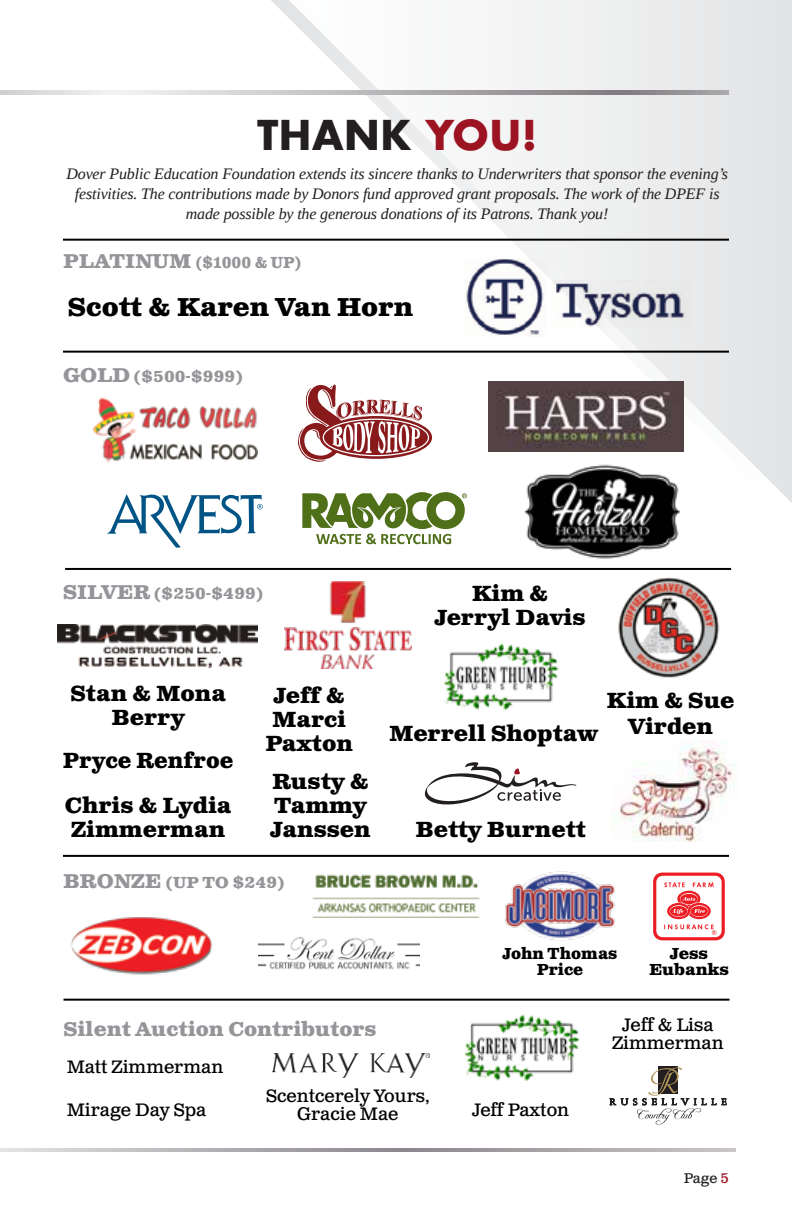
<style>
.page{position:relative;width:792px;height:1224px;background:#fff}
.page>*{position:absolute;margin:0;border:0;box-sizing:border-box;transform-origin:0 0}
.t1{font:700 40px "Futura";color:#231f20}
.t2{font:700 26px "Clarendon Text Pro";color:#000}
.t3{font:700 22px/24px "Clarendon Text Pro";color:#000;text-align:center}
.t4{font:700 22px "Clarendon Text Pro";color:#000;scale:.95 1}
.t5{font:700 20px "Clarendon Text Pro";color:#939598}
.t6{font:18px/18px "Clarendon Text Pro";color:#000;text-align:center}
.t7{font:italic 16px/20px "Liberation Serif";letter-spacing:-.01em;color:#231f20;text-align:center}
.t8{font:700 16px "Clarendon Text Pro";color:#939598}
.t9{font:700 16px "Clarendon Text Pro";color:#939598;scale:.92 1}
.t10{font:700 16px/16px "Clarendon Text Pro";color:#000;text-align:center;scale:.96 1}
.t11{font:700 16px/16px "Clarendon Text Pro";color:#000;text-align:center}
.t12{font:14px "Clarendon Text Pro";color:#231f20}
.s1{color:#9c1421}
.s2{font-size:20px}
</style>
<div class="page">
<svg style="left:271px;top:0;width:521px;height:503px"></svg>
<svg style="left:0;top:90px;width:729px;height:4px;background:#bbb8bb"></svg>
<svg style="left:0;top:1148px;width:735px;height:4px;background:#b1adb1"></svg>
<hr style="left:63px;top:239px;width:666px;height:2px;background:#000">
<hr style="left:63px;top:351px;width:666px;height:2px;background:#000">
<hr style="left:65px;top:568px;width:666px;height:2px;background:#000">
<hr style="left:63px;top:855px;width:666px;height:2px;background:#000">
<img style="left:488px;top:382px;width:196px;height:69px">
<svg style="left:107px;top:494px;width:156px;height:54px"></svg>
<img style="left:58px;top:624px;width:200px;height:43px">
<img style="left:284px;top:582px;width:127px;height:86px">
<svg style="left:425px;top:762px;width:151px;height:43px"></svg>
<img style="left:612px;top:741px;width:125px;height:100px">
<img style="left:92px;top:397px;width:166px;height:65px">
<svg style="left:295px;top:384px;width:127px;height:80px"></svg>
<img style="left:258px;top:936px;width:162px;height:34px">
<img style="left:312px;top:874px;width:169px;height:44px">
<img style="left:70px;top:917px;width:143px;height:57px">
<img style="left:464px;top:258px;width:83px;height:78px">
<img style="left:551px;top:280px;width:141px;height:49px">
<img style="left:618px;top:577px;width:102px;height:101px">
<img style="left:522px;top:462px;width:162px;height:97px">
<svg style="left:302px;top:492px;width:165px;height:52px"></svg>
<div style="left:463px;top:1013px;width:116px;height:68px;background:#000;opacity:.6"></div>
<hr style="left:63px;top:999px;width:666px;height:2px;background:#000">
<div style="left:659px;top:1066px;width:19px;height:28px;background:#231f20"></div>
<svg style="left:610px;top:1067px;width:117px;height:58px"></svg>
<img style="left:505px;top:871px;width:110px;height:70px">
<svg style="left:653px;top:873px;width:72px;height:67px"></svg>
<div style="left:440px;top:643px;width:121px;height:68px;background:#000;opacity:.6"></div>
<img style="left:272px;top:1054px;width:157px;height:23px">
<h1 class="t1" style="left:257px;top:106px;width:282px">THANK <span class="s1">YOU!</span></h1>
<p class="t7" style="left:66px;top:164px;width:663px">Dover Public Education Foundation extends its sincere thanks to Underwriters that sponsor the evening’s festivities. The contributions made by Donors fund approved grant proposals. The work of the DPEF is made possible by the generous donations of its Patrons. Thank you!</p>
<p class="t9" style="left:63px;top:252px;width:261px"><span class="s2">PLATINUM</span> ($1000 &amp; UP)</p>
<h2 class="t2" style="left:68px;top:291px;width:347px">Scott &amp; Karen Van Horn</h2>
<p class="t8" style="left:63px;top:367px;width:181px"><span class="s2">GOLD</span> ($500-$999)</p>
<p class="t8" style="left:63px;top:584px;width:202px"><span class="s2">SILVER</span> ($250-$499)</p>
<h3 class="t3" style="left:434px;top:582px;width:153px">Kim &amp;<br>Jerryl Davis</h3>
<h3 class="t3" style="left:70px;top:683px;width:157px">Stan &amp; Mona<br>Berry</h3>
<h3 class="t4" style="left:63px;top:747px;width:181px">Pryce Renfroe</h3>
<h3 class="t3" style="left:65px;top:794px;width:168px;text-align:left">Chris &amp; Lydia<br>Zimmerman</h3>
<h3 class="t3" style="left:265px;top:685px;width:89px">Jeff &amp;<br>Marci<br>Paxton</h3>
<h3 class="t3" style="left:270px;top:770px;width:102px;text-align:left">Rusty &amp;<br>Tammy<br>Janssen</h3>
<p class="t8" style="left:63px;top:873px;width:223px"><span class="s2">BRONZE</span> (UP TO $249)</p>
<h3 class="t3" style="left:389px;top:723px;width:210px">Merrell Shoptaw</h3>
<h3 class="t3" style="left:607px;top:688px;width:130px;line-height:26px">Kim &amp; Sue<br>Virden</h3>
<h3 class="t3" style="left:415px;top:818px;width:172px">Betty Burnett</h3>
<p class="t5" style="left:63px;top:1017px;width:315px">Silent Auction Contributors</p>
<p class="t6" style="left:67px;top:1058px;width:158px">Matt Zimmerman</p>
<p class="t10" style="left:503px;top:946px;width:121px">John Thomas<br>Price</p>
<p class="t11" style="left:649px;top:946px;width:81px">Jess<br>Eubanks</p>
<p class="t6" style="left:612px;top:1017px;width:113px">Jeff &amp; Lisa<br>Zimmerman</p>
<p class="t6" style="left:67px;top:1101px;width:141px">Mirage Day Spa</p>
<p class="t6" style="left:266px;top:1087px;width:165px">Scentcerely Yours,<br>Gracie Mae</p>
<p class="t6" style="left:472px;top:1101px;width:99px">Jeff Paxton</p>
<p class="t12" style="left:684px;top:1170px;width:47px">Page <span class="s1">5</span></p>
</div>
